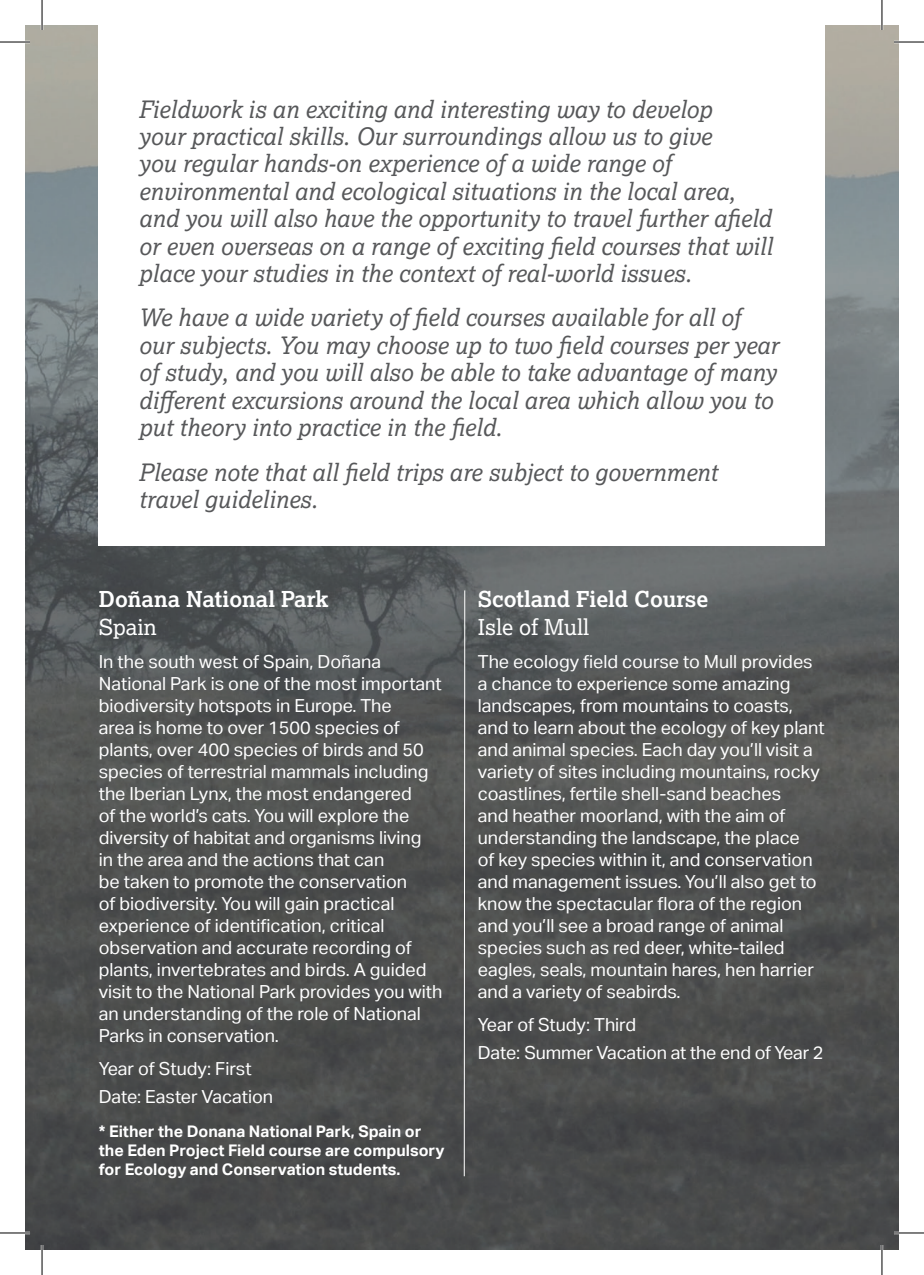
<style>
.page{position:relative;width:924px;height:1275px;background:#fff}
.page>*{position:absolute;margin:0;border:0;box-sizing:border-box;transform-origin:0 0}
.t1{font:italic 24px/27.4px "Lexia";color:#57585a}
.t2{font:700 22px "Lexia";color:#fff}
.t3{font:22px "Lexia";color:#fff}
.t4{font:18px/22px "Aktiv Grotesk";color:#fff}
.t5{font:700 16px/19.2px "Aktiv Grotesk";color:#fff}
</style>
<div class="page">
<img style="left:25px;top:25px;width:738px;height:1225px">
<img style="left:763px;top:25px;width:135px;height:1225px">
<div style="left:99px;top:25px;width:725px;height:521px;background:#fff"></div>
<hr style="left:463px;top:590px;width:2px;height:586px;background:#fff">
<hr style="left:0;top:41px;width:30px;height:2px;background:#fff">
<hr style="left:893px;top:41px;width:30px;height:2px;background:#fff">
<hr style="left:0;top:1231px;width:30px;height:3px;background:#fff">
<hr style="left:893px;top:1231px;width:30px;height:3px;background:#fff">
<hr style="left:41px;top:0;width:2px;height:30px;background:#fff">
<hr style="left:41px;top:1245px;width:2px;height:30px;background:#fff">
<hr style="left:880px;top:0;width:2px;height:30px;background:#fff">
<hr style="left:880px;top:1245px;width:2px;height:30px;background:#fff">
<hr style="left:0;top:42px;width:30px;height:1px;background:#000">
<hr style="left:893px;top:42px;width:30px;height:1px;background:#000">
<hr style="left:0;top:1232px;width:30px;height:1px;background:#000">
<hr style="left:893px;top:1232px;width:30px;height:1px;background:#000">
<hr style="left:42px;top:0;width:1px;height:30px;background:#000">
<hr style="left:42px;top:1245px;width:1px;height:30px;background:#000">
<hr style="left:881px;top:0;width:1px;height:30px;background:#000">
<hr style="left:881px;top:1245px;width:1px;height:30px;background:#000">
<p class="t1" style="left:138px;top:95px;width:635px">Fieldwork is an exciting and interesting way to develop<br>your practical skills. Our surroundings allow us to give<br>you regular hands-on experience of a wide range of environmental and ecological situations in the local area, and you will also have the opportunity to travel further afield or even overseas on a range of exciting field courses that will place your studies in the context of real-world issues.</p>
<p class="t1" style="left:138px;top:303px;width:641px">We have a wide variety of field courses available for all of our subjects. You may choose up to two field courses per year of study, and you will also be able to take advantage of many different excursions around the local area which allow you to put theory into practice in the field.</p>
<h1 class="t1" style="left:138px;top:457px;width:580px">Please note that all field trips are subject to government travel guidelines.</h1>
<p class="t2" style="left:99px;top:585px;width:231px">Doñana National Park</p>
<p class="t3" style="left:99px;top:613px;width:60px">Spain</p>
<p class="t4" style="left:99px;top:650px;width:345px">In the south west of Spain, Doñana National Park is one of the most important biodiversity hotspots in Europe. The<br>area is home to over 1500 species of plants, over 400 species of birds and 50 species of terrestrial mammals including the Iberian Lynx, the most endangered<br>of the world’s cats. You will explore the diversity of habitat and organisms living<br>in the area and the actions that can<br>be taken to promote the conservation<br>of biodiversity. You will gain practical experience of identification, critical observation and accurate recording of plants, invertebrates and birds. A guided visit to the National Park provides you with an understanding of the role of National Parks in conservation.</p>
<p class="t4" style="left:99px;top:1055px;width:176px;line-height:27.6px">Year of Study: First<br>Date: Easter Vacation</p>
<p class="t5" style="left:99px;top:1121px;width:347px">* Either the Donana National Park, Spain or the Eden Project Field course are compulsory for Ecology and Conservation students.</p>
<p class="t2" style="left:477px;top:585px;width:232px">Scotland Field Course</p>
<p class="t3" style="left:477px;top:613px;width:113px">Isle of Mull</p>
<p class="t4" style="left:477px;top:650px;width:348px">The ecology field course to Mull provides a chance to experience some amazing landscapes, from mountains to coasts, and to learn about the ecology of key plant and animal species. Each day you’ll visit a variety of sites including mountains, rocky coastlines, fertile shell-sand beaches<br>and heather moorland, with the aim of understanding the landscape, the place<br>of key species within it, and conservation and management issues. You’ll also get to know the spectacular flora of the region and you’ll see a broad range of animal species such as red deer, white-tailed eagles, seals, mountain hares, hen harrier and a variety of seabirds.</p>
<p class="t4" style="left:477px;top:1011px;width:347px;line-height:27.6px">Year of Study: Third<br>Date: Summer Vacation at the end of Year 2</p>
</div>
